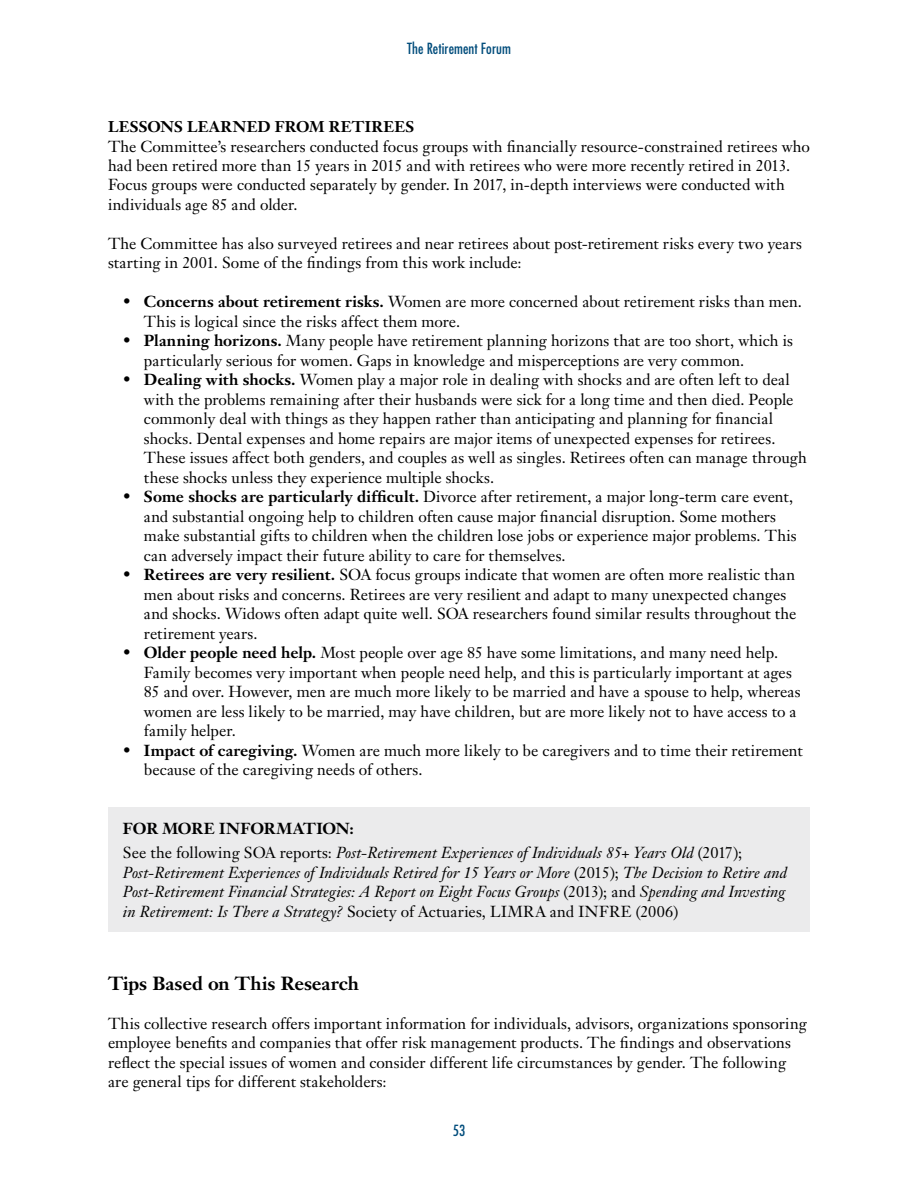
<style>
.page{position:relative;width:918px;height:1188px;background:#fff}
.page>*{position:absolute;margin:0;border:0;box-sizing:border-box;transform-origin:0 0}
.t1{font:700 18.75px "Janson Text LT Std";letter-spacing:-.005em;color:#000}
.t2{font:15.75px/19.5px "Janson Text LT Std";color:#000}
.t3{font:italic 15.75px/19.5px "Janson Text LT Std";letter-spacing:.005em;color:#000}
.t4{font:700 15.3px "Janson Text LT Std";letter-spacing:.015em;color:#000}
.t5{font:condensed 15px "Futura Std";letter-spacing:.005em;color:#024d7c}
.s1{font-weight:700}
.s2{font-weight:700;font-style:normal}
.s3{font-style:normal}
</style>
<div class="page">
<div style="left:108px;top:807px;width:702px;height:42px;background:#ebebec"></div>
<div style="left:108px;top:831px;width:702px;height:101px;background:#ebebec"></div>
<p class="t5" style="left:407px;top:39px;width:105px">The Retirement Forum</p>
<p class="t4" style="left:108px;top:117px;width:308px">LESSONS LEARNED FROM RETIREES</p>
<p class="t2" style="left:108px;top:136px;width:703px">The Committee’s researchers conducted focus groups with financially resource-constrained retirees who had been retired more than 15 years in 2015 and with retirees who were more recently retired in 2013.<br>Focus groups were conducted separately by gender. In 2017, in-depth interviews were conducted with individuals age 85 and older.</p>
<p class="t2" style="left:108px;top:234px;width:696px">The Committee has also surveyed retirees and near retirees about post-retirement risks every two years starting in 2001. Some of the findings from this work include:</p>
<p class="t2" style="left:144px;top:292px;width:659px;text-indent:-21px">• <span class="s1">Concerns about retirement risks.</span> Women are more concerned about retirement risks than men.<br>This is logical since the risks affect them more.</p>
<p class="t2" style="left:144px;top:331px;width:651px;text-indent:-21px">• <span class="s1">Planning horizons.</span> Many people have retirement planning horizons that are too short, which is particularly serious for women. Gaps in knowledge and misperceptions are very common.</p>
<p class="t2" style="left:144px;top:370px;width:664px;text-indent:-21px">• <span class="s1">Dealing with shocks.</span> Women play a major role in dealing with shocks and are often left to deal with the problems remaining after their husbands were sick for a long time and then died. People commonly deal with things as they happen rather than anticipating and planning for financial shocks. Dental expenses and home repairs are major items of unexpected expenses for retirees.<br>These issues affect both genders, and couples as well as singles. Retirees often can manage through these shocks unless they experience multiple shocks.</p>
<p class="t2" style="left:144px;top:487px;width:654px;text-indent:-21px">• <span class="s1">Some shocks are particularly difficult.</span> Divorce after retirement, a major long-term care event, and substantial ongoing help to children often cause major financial disruption. Some mothers make substantial gifts to children when the children lose jobs or experience major problems. This can adversely impact their future ability to care for themselves.</p>
<p class="t2" style="left:144px;top:565px;width:654px;text-indent:-21px">• <span class="s1">Retirees are very resilient.</span> SOA focus groups indicate that women are often more realistic than men about risks and concerns. Retirees are very resilient and adapt to many unexpected changes and shocks. Widows often adapt quite well. SOA researchers found similar results throughout the retirement years.</p>
<p class="t2" style="left:144px;top:643px;width:658px;text-indent:-21px">• <span class="s1">Older people need help.</span> Most people over age 85 have some limitations, and many need help.<br>Family becomes very important when people need help, and this is particularly important at ages 85 and over. However, men are much more likely to be married and have a spouse to help, whereas women are less likely to be married, may have children, but are more likely not to have access to a family helper.</p>
<p class="t2" style="left:144px;top:741px;width:660px;text-indent:-21px">• <span class="s1">Impact of caregiving.</span> Women are much more likely to be caregivers and to time their retirement because of the caregiving needs of others.</p>
<p class="t3" style="left:123px;top:816px;width:621px;line-height:24.5px"><span class="s2">FOR MORE INFORMATION:<br></span><span class="s3">See the following SOA reports:</span> Post-Retirement Experiences of Individuals 85+ Years Old <span class="s3">(2017);</span></p>
<p class="t3" style="left:123px;top:863px;width:666px;text-align:justify">Post-Retirement Experiences of Individuals Retired for 15 Years or More <span class="s3">(2015);</span> The Decision to Retire and Post-Retirement Financial Strategies: A Report on Eight Focus Groups <span class="s3">(2013); and</span> Spending and Investing in Retirement: Is There a Strategy? <span class="s3">Society of Actuaries, LIMRA and INFRE (2006)</span></p>
<p class="t1" style="left:108px;top:971px;width:252px">Tips Based on This Research</p>
<p class="t2" style="left:108px;top:1014px;width:700px">This collective research offers important information for individuals, advisors, organizations sponsoring employee benefits and companies that offer risk management products. The findings and observations reflect the special issues of women and consider different life circumstances by gender. The following are general tips for different stakeholders:</p>
<p class="t5" style="left:453px;top:1121px;width:14px">53</p>
</div>
